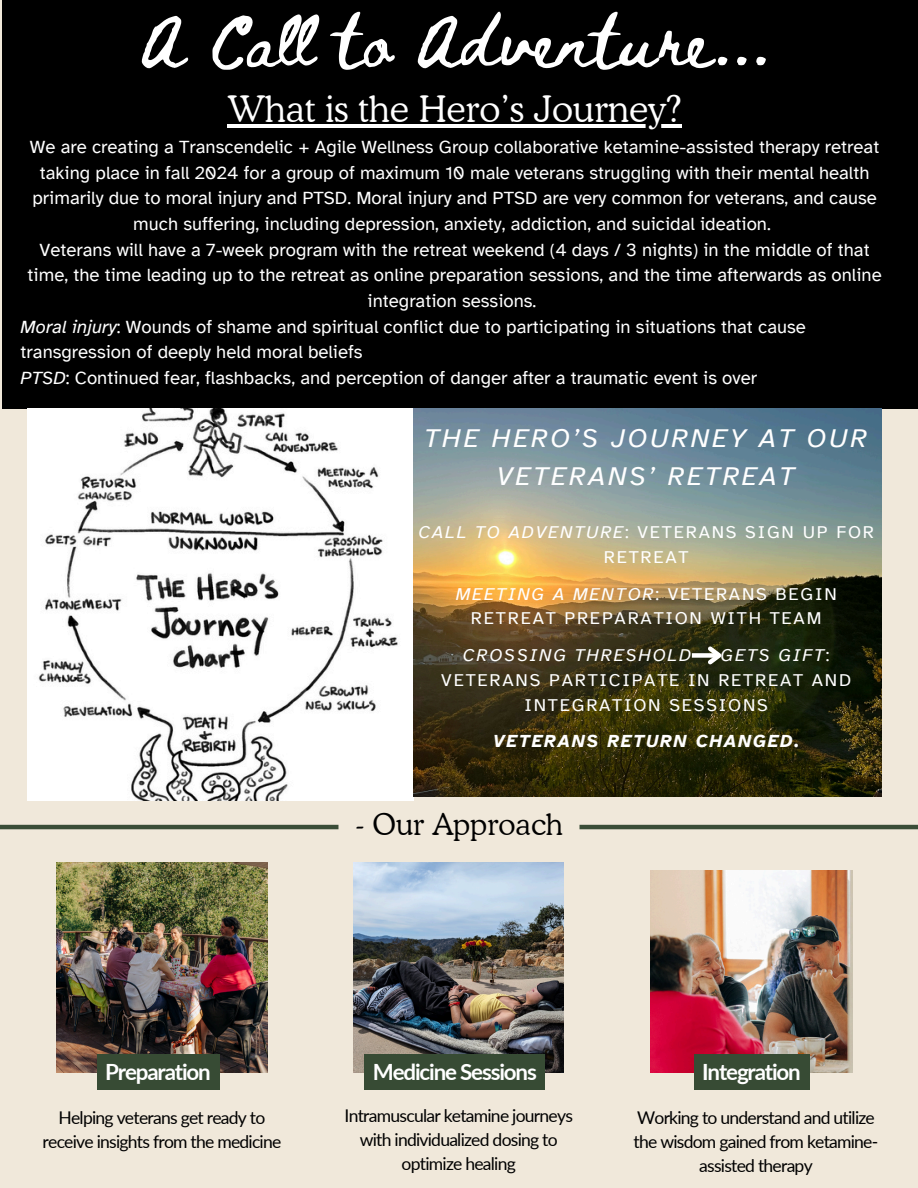
<style>
.page{position:relative;width:918px;height:1188px;background:#f0e8da}
.page>*{position:absolute;margin:0;border:0;box-sizing:border-box;transform-origin:0 0}
.t1{font:51.9px "Beth Ellen";color:#fff}
.t2{font:300 36.45px "Cooper BT";color:#fff}
.t3{font:300 29.55px "Cooper BT";color:#000}
.t4{font:italic 27px/37.5px "Atkinson Hyperlegible";letter-spacing:.1em;color:#fff;text-align:center}
.t5{font:700 22.35px "Lato";letter-spacing:-.05em;color:#fff}
.t6{font:18.6px/25.7px "Atkinson Hyperlegible";color:#fff;text-align:center}
.t7{font:18px/24.8px "Atkinson Hyperlegible";letter-spacing:.1em;color:#fff;text-align:center}
.t8{font:italic 18px "Atkinson Hyperlegible";letter-spacing:.1em;color:#fff}
.t9{font:italic 700 18px "Atkinson Hyperlegible";letter-spacing:.1em;color:#fff}
.t10{font:17.55px/24px "Lato";letter-spacing:-.045em;color:#000;text-align:center}
.s1{font-style:italic}
.s2{font-style:normal}
</style>
<div class="page">
<div style="left:2px;top:0;width:916px;height:409px;background:#000"></div>
<img style="left:28px;top:409px;width:385px;height:391px">
<img style="left:414px;top:409px;width:468px;height:387px">
<hr style="left:0;top:825px;width:338px;height:4px;background:#3a4d37">
<hr style="left:580px;top:825px;width:338px;height:4px;background:#3a4d37">
<hr style="left:227px;top:124px;width:455px;height:4px;background:#fff">
<img style="left:57px;top:862px;width:210px;height:210px">
<div style="left:97px;top:1055px;width:122px;height:35px;background:#374b34"></div>
<img style="left:354px;top:862px;width:210px;height:210px">
<div style="left:365px;top:1054px;width:180px;height:36px;background:#374b34"></div>
<img style="left:651px;top:870px;width:202px;height:202px">
<div style="left:694px;top:1055px;width:115px;height:35px;background:#374b34"></div>
<div style="left:692px;top:653px;width:27px;height:5px;background:#fff"></div>
<svg style="left:704px;top:642px;width:23px;height:26px"></svg>
<p class="t1" style="left:140px;top:17px;width:632px">A Call to Adventure...</p>
<p class="t2" style="left:227px;top:87px;width:456px">What is the Hero’s Journey?</p>
<p class="t6" style="left:30px;top:134px;width:851px">We are creating a Transcendelic + Agile Wellness Group collaborative ketamine-assisted therapy retreat taking place in fall 2024 for a group of maximum 10 male veterans struggling with their mental health primarily due to moral injury and PTSD. Moral injury and PTSD are very common for veterans, and cause much suffering, including depression, anxiety, addiction, and suicidal ideation.</p>
<p class="t6" style="left:28px;top:237px;width:856px">Veterans will have a 7-week program with the retreat weekend (4 days / 3 nights) in the middle of that time, the time leading up to the retreat as online preparation sessions, and the time afterwards as online integration sessions.</p>
<p class="t6" style="left:21px;top:314px;width:787px;text-align:left"><span class="s1">Moral injury</span>: Wounds of shame and spiritual conflict due to participating in situations that cause transgression of deeply held moral beliefs</p>
<h1 class="t6" style="left:21px;top:365px;width:738px"><span class="s1">PTSD</span>: Continued fear, flashbacks, and perception of danger after a traumatic event is over</h1>
<h3 class="t4" style="left:425px;top:420px;width:444px">THE HERO’S JOURNEY AT OUR<br>VETERANS’ RETREAT</h3>
<h3 class="t7" style="left:418px;top:520px;width:457px"><span class="s1">CALL TO ADVENTURE</span>: VETERANS SIGN UP FOR<br>RETREAT</h3>
<p class="t7" style="left:456px;top:581px;width:383px"><span class="s1">MEETING A MENTOR</span>: VETERANS BEGIN<br>RETREAT PREPARATION WITH TEAM</p>
<p class="t8" style="left:463px;top:644px;width:230px">CROSSING THRESHOLD</p>
<p class="t8" style="left:720px;top:644px;width:111px">GETS GIFT<span class="s2">:</span></p>
<p class="t7" style="left:441px;top:668px;width:411px">VETERANS PARTICIPATE IN RETREAT AND</p>
<p class="t7" style="left:524px;top:692px;width:245px">INTEGRATION SESSIONS</p>
<p class="t9" style="left:493px;top:730px;width:307px">VETERANS RETURN CHANGED.</p>
<p class="t3" style="left:356px;top:807px;width:209px">- Our Approach</p>
<h5 class="t5" style="left:105px;top:1058px;width:107px">Preparation</h5>
<h5 class="t10" style="left:43px;top:1105px;width:240px">Helping veterans get ready to receive insights from the medicine</h5>
<p class="t5" style="left:373px;top:1058px;width:165px">Medicine Sessions</p>
<p class="t10" style="left:345px;top:1103px;width:230px">Intramuscular ketamine journeys with individualized dosing to optimize healing</p>
<p class="t5" style="left:702px;top:1058px;width:100px">Integration</p>
<h3 class="t10" style="left:634px;top:1105px;width:246px">Working to understand and utilize the wisdom gained from ketamine&shy;assisted therapy</h3>
</div>
